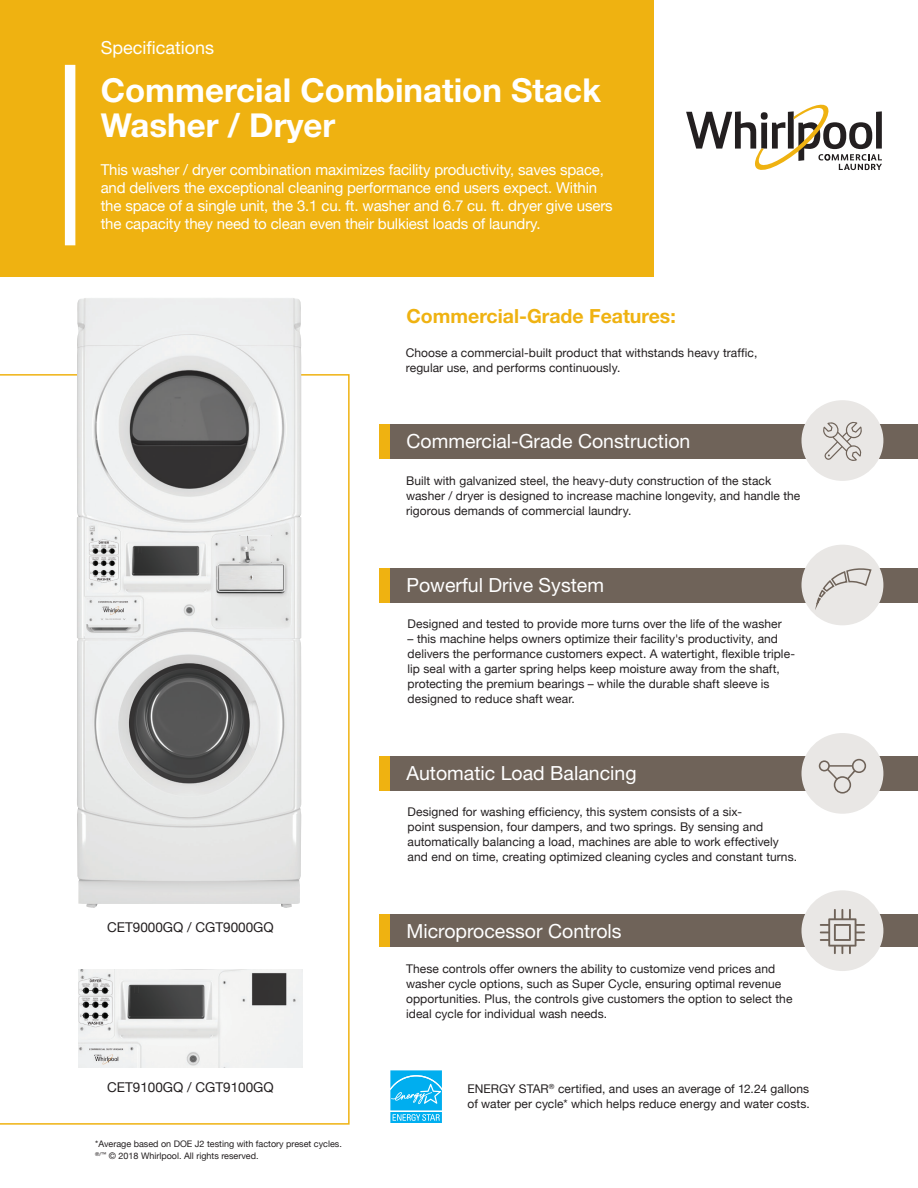
<style>
.page{position:relative;width:918px;height:1188px;background:#fff}
.page>*{position:absolute;margin:0;border:0;box-sizing:border-box;transform-origin:0 0}
.t1{font:700 33px/35.4px "Helvetica Neue LT Std";color:#fff}
.t2{font:19.5px "Helvetica Neue LT Std";color:#fff}
.t3{font:700 19.5px "Helvetica Neue LT Std";color:#efb211}
.t4{font:18px "Helvetica Neue LT Std";color:#fff}
.t5{font:15px/18px "Helvetica Neue";letter-spacing:-.01em;color:#fff}
.t6{font:13.5px "Helvetica Neue";color:#231f20}
.t7{font:12px/15px "Helvetica Neue";letter-spacing:.005em;color:#231f20}
.t8{font:9px "Helvetica Neue";color:#231f20}
</style>
<div class="page">
<div style="left:380px;top:424px;width:538px;height:34px;background:#6f6359"></div>
<div style="left:380px;top:568px;width:538px;height:34px;background:#6f6359"></div>
<div style="left:380px;top:756px;width:538px;height:34px;background:#6f6359"></div>
<div style="left:380px;top:914px;width:538px;height:33px;background:#6f6359"></div>
<svg style="left:0;top:374px;width:350px;height:751px"></svg>
<div style="left:0;top:0;width:653px;height:276px;background:#efb211"></div>
<svg style="left:686px;top:104px;width:196px;height:67px"></svg>
<div style="left:65px;top:65px;width:10px;height:180px;background:#fff"></div>
<img style="left:76px;top:298px;width:226px;height:611px">
<img style="left:78px;top:970px;width:225px;height:97px">
<div style="left:380px;top:568px;width:10px;height:34px;background:#efb211"></div>
<div style="left:380px;top:756px;width:10px;height:34px;background:#efb211"></div>
<div style="left:380px;top:914px;width:10px;height:33px;background:#efb211"></div>
<div style="left:380px;top:424px;width:10px;height:34px;background:#efb211"></div>
<div style="left:801px;top:400px;width:82px;height:81px;background:#e9e7e5;border-radius:50%"></div>
<div style="left:801px;top:545px;width:82px;height:80px;background:#e9e7e5;border-radius:50%"></div>
<div style="left:801px;top:733px;width:82px;height:81px;background:#e9e7e5;border-radius:50%"></div>
<div style="left:801px;top:890px;width:82px;height:81px;background:#e9e7e5;border-radius:50%"></div>
<svg style="left:823px;top:422px;width:39px;height:39px"></svg>
<svg style="left:818px;top:758px;width:49px;height:36px"></svg>
<svg style="left:819px;top:909px;width:46px;height:45px"></svg>
<svg style="left:816px;top:568px;width:56px;height:38px"></svg>
<svg style="left:390px;top:1070px;width:52px;height:53px;background:#30bdf1"></svg>
<h3 class="t4" style="left:101px;top:36px;width:115px">Specifications</h3>
<h1 class="t1" style="left:101px;top:72px;width:502px">Commercial Combination Stack<br>Washer / Dryer</h1>
<p class="t5" style="left:101px;top:161px;width:513px">This washer / dryer combination maximizes facility productivity, saves space, and delivers the exceptional cleaning performance end users expect. Within the space of a single unit, the 3.1 cu. ft. washer and 6.7 cu. ft. dryer give users the capacity they need to clean even their bulkiest loads of laundry.</p>
<h2 class="t3" style="left:406px;top:304px;width:271px">Commercial-Grade Features:</h2>
<p class="t7" style="left:406px;top:346px;width:353px">Choose a commercial-built product that withstands heavy traffic, regular use, and performs continuously.</p>
<h2 class="t2" style="left:406px;top:429px;width:285px">Commercial-Grade Construction</h2>
<p class="t7" style="left:406px;top:474px;width:396px">Built with galvanized steel, the heavy-duty construction of the stack washer / dryer is designed to increase machine longevity, and handle the rigorous demands of commercial laundry.</p>
<h2 class="t2" style="left:406px;top:573px;width:199px">Powerful Drive System</h2>
<p class="t7" style="left:408px;top:617px;width:376px">Designed and tested to provide more turns over the life of the washer</p>
<p class="t7" style="left:408px;top:632px;width:389px">– this machine helps owners optimize their facility's productivity, and delivers the performance customers expect. A watertight, flexible triple&shy;lip seal with a garter spring helps keep moisture away from the shaft, protecting the premium bearings – while the durable shaft sleeve is designed to reduce shaft wear.</p>
<h2 class="t2" style="left:406px;top:761px;width:232px">Automatic Load Balancing</h2>
<p class="t6" style="left:107px;top:917px;width:168px">CET9000GQ / CGT9000GQ</p>
<p class="t6" style="left:107px;top:1077px;width:168px">CET9100GQ / CGT9100GQ</p>
<p class="t8" style="left:95px;top:1137px;width:248px">*Average based on DOE J2 testing with factory preset cycles.</p>
<p class="t8" style="left:95px;top:1149px;width:165px"><sup>®/™</sup> © 2018 Whirlpool. All rights reserved.</p>
<p class="t7" style="left:408px;top:805px;width:391px">Designed for washing efficiency, this system consists of a six-<br>point suspension, four dampers, and two springs. By sensing and automatically balancing a load, machines are able to work effectively and end on time, creating optimized cleaning cycles and constant turns.</p>
<h2 class="t2" style="left:406px;top:919px;width:217px">Microprocessor Controls</h2>
<p class="t7" style="left:406px;top:962px;width:388px">These controls offer owners the ability to customize vend prices and washer cycle options, such as Super Cycle, ensuring optimal revenue opportunities. Plus, the controls give customers the option to select the ideal cycle for individual wash needs.</p>
<p class="t7" style="left:468px;top:1082px;width:344px">ENERGY STAR<sup>®</sup> certified, and uses an average of 12.24 gallons of water per cycle* which helps reduce energy and water costs.</p>
</div>
